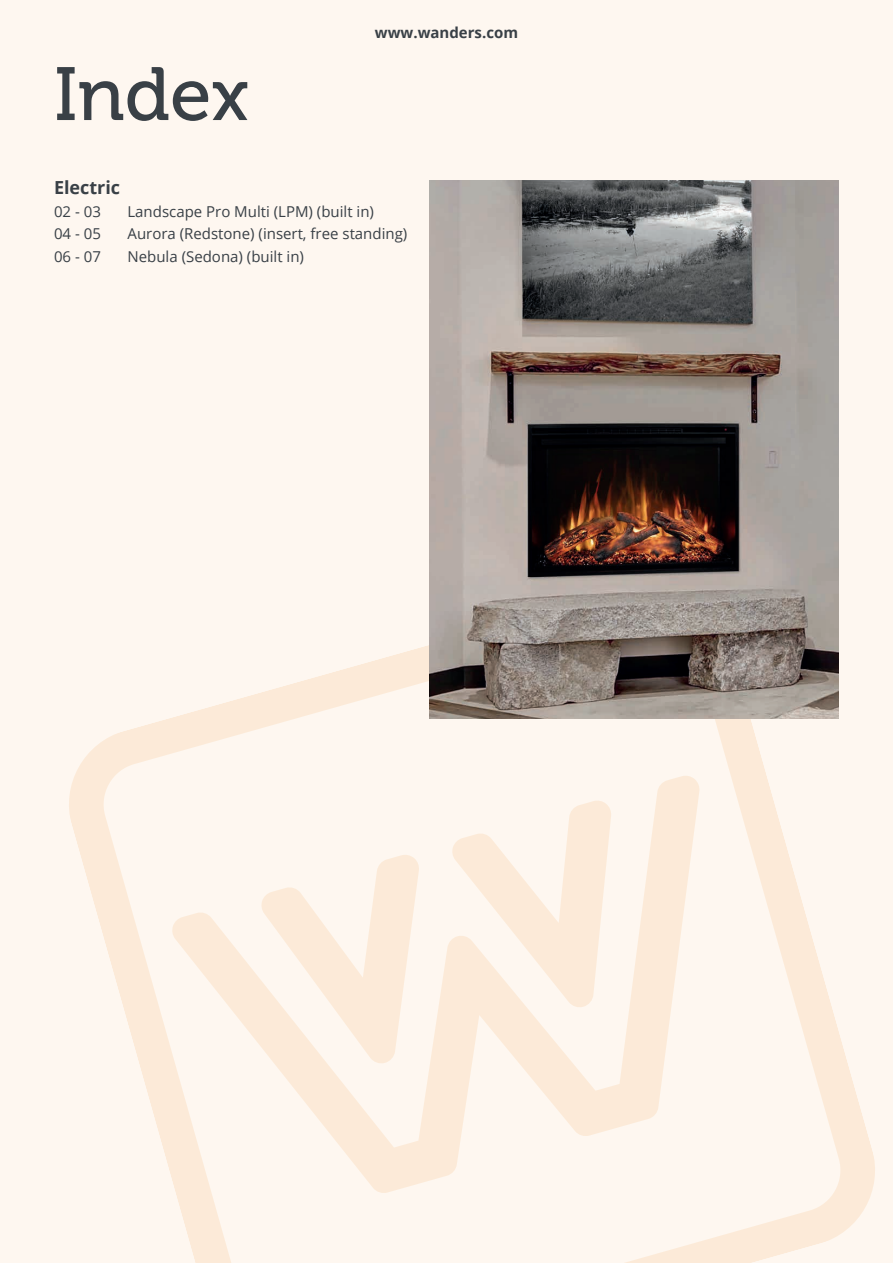
<style>
.page{position:relative;width:893px;height:1263px;background:#fef7f0}
.page>*{position:absolute;margin:0;border:0;box-sizing:border-box;transform-origin:0 0}
.t1{font:75px "Museo 500";color:#394046}
.t2{font:700 18px "Open Sans";color:#394046}
.t3{font:15px "Open Sans";color:#394046}
.t4{font:700 15px "Open Sans";color:#394046}
</style>
<div class="page">
<svg style="left:69px;top:645px;width:806px;height:618px"></svg>
<svg style="left:171px;top:775px;width:529px;height:419px"></svg>
<img style="left:429px;top:180px;width:410px;height:539px">
<h1 class="t1" style="left:54px;top:53px;width:196px">Index</h1>
<p class="t4" style="left:375px;top:22px;width:145px">www.wanders.com</p>
<p class="t2" style="left:54px;top:175px;width:68px">Electric</p>
<p class="t3" style="left:54px;top:201px;width:48px">02 - 03</p>
<p class="t3" style="left:128px;top:201px;width:248px">Landscape Pro Multi (LPM) (built in)</p>
<p class="t3" style="left:54px;top:224px;width:48px">04 - 05</p>
<p class="t3" style="left:128px;top:224px;width:281px">Aurora (Redstone) (insert, free standing)</p>
<p class="t3" style="left:54px;top:246px;width:48px">06 - 07</p>
<p class="t3" style="left:127px;top:246px;width:178px">Nebula (Sedona) (built in)</p>
</div>
